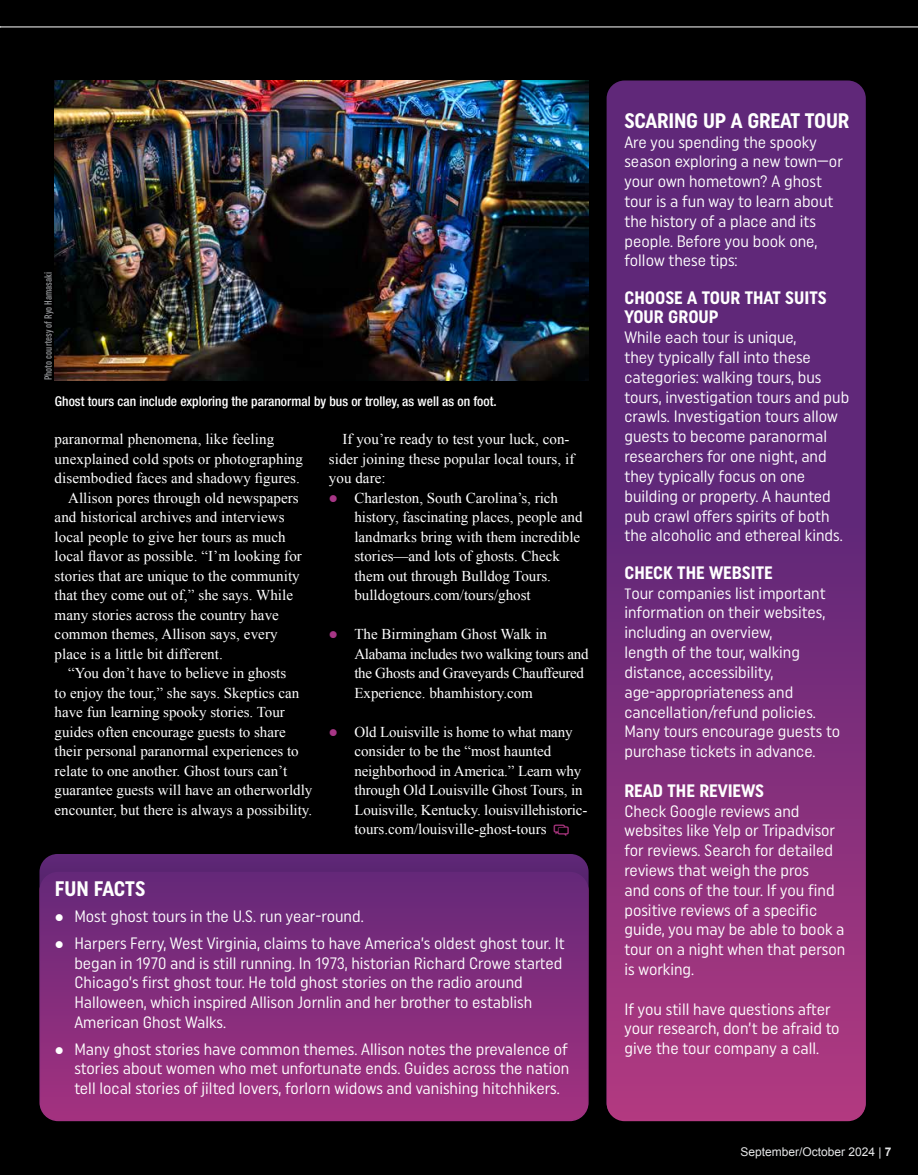
<style>
.page{position:relative;width:918px;height:1175px;background:#fff}
.page>*{position:absolute;margin:0;border:0;box-sizing:border-box;transform-origin:0 0}
.t1{font:700 21px "Uniform Condensed";letter-spacing:-.01em;color:#fff}
.t2{font:700 18px/19.5px "Uniform Condensed";color:#fff}
.t3{font:16.5px/19.8px "Uniform Condensed";color:#fff}
.t4{font:15px/19.5px "Times New Roman";color:#fff}
.t5{font:15px/19.5px "Times New Roman";letter-spacing:-.02em;color:#fff}
.t6{font:500 condensed 13.5px "Helvetica Neue LT Std";color:#fff}
.t7{font:12px "Arial";color:#e6e7e8}
.t8{font:500 extra-condensed 10.5px "Uniform";color:#939598}
.s1{color:#a73686}
.s2{font-size:15px}
.s3{font-weight:700;color:#000}
</style>
<div class="page">
<div style="left:0;top:0;width:918px;height:1174px;background:#000"></div>
<div style="left:39px;top:854px;width:550px;height:267px;background:linear-gradient(to bottom,#5e2777,#a43280);border-radius:18px"></div>
<div style="left:607px;top:80px;width:259px;height:1040px;background:#602879;border-radius:18px"></div>
<div style="left:607px;top:522px;width:259px;height:599px;background:linear-gradient(to bottom,#602879,#b23980);border-radius:18px"></div>
<hr style="left:0;top:27px;width:918px;height:1px;background:#fff">
<img style="left:55px;top:80px;width:534px;height:300px">
<p class="t8" style="left:42px;top:380px;width:109px;rotate:-90deg">Photo courtesy of Ryo Hamasaki</p>
<p class="t6" style="left:55px;top:393px;width:443px">Ghost tours can include exploring the paranormal by bus or trolley, as well as on foot.</p>
<p class="t4" style="left:55px;top:429px;width:221px">paranormal phenomena, like feeling</p>
<p class="t4" style="left:55px;top:449px;width:250px">unexplained cold spots or photographing</p>
<p class="t4" style="left:55px;top:468px;width:247px">disembodied faces and shadowy figures.</p>
<p class="t4" style="left:68px;top:488px;width:232px">Allison pores through old newspapers</p>
<p class="t4" style="left:55px;top:507px;width:231px">and historical archives and interviews</p>
<p class="t4" style="left:55px;top:527px;width:233px">local people to give her tours as much</p>
<p class="t4" style="left:55px;top:546px;width:249px">local flavor as possible. “I’m looking for</p>
<p class="t4" style="left:55px;top:566px;width:247px">stories that are unique to the community</p>
<p class="t4" style="left:55px;top:585px;width:240px">that they come out of,” she says. While</p>
<p class="t4" style="left:55px;top:605px;width:226px">many stories across the country have</p>
<p class="t4" style="left:55px;top:624px;width:225px">common themes, Allison says, every</p>
<p class="t4" style="left:55px;top:644px;width:170px">place is a little bit different.</p>
<p class="t4" style="left:68px;top:663px;width:220px">“You don’t have to believe in ghosts</p>
<p class="t4" style="left:55px;top:683px;width:246px">to enjoy the tour,” she says. Skeptics can</p>
<p class="t4" style="left:55px;top:702px;width:232px">have fun learning spooky stories. Tour</p>
<p class="t4" style="left:55px;top:722px;width:233px">guides often encourage guests to share</p>
<p class="t4" style="left:55px;top:741px;width:246px">their personal paranormal experiences to</p>
<p class="t4" style="left:55px;top:761px;width:234px">relate to one another. Ghost tours can’t</p>
<p class="t4" style="left:55px;top:780px;width:259px">guarantee guests will have an otherworldly</p>
<p class="t4" style="left:55px;top:800px;width:259px">encounter, but there is always a possibility.</p>
<p class="t4" style="left:329px;top:429px;width:247px;text-indent:14px">If you’re ready to test your luck, con&shy;sider joining these popular local tours, if you dare:</p>
<p class="t4" style="left:354px;top:488px;width:230px;text-indent:-26px"><span class="s1">●</span> Charleston, South Carolina’s, rich history, fascinating places, people and landmarks bring with them incredible stories—and lots of ghosts. Check them out through Bulldog Tours. bulldogtours.com/tours/ghost</p>
<p class="t5" style="left:354px;top:624px;width:236px;text-indent:-26px"><span class="s1">●</span> The Birmingham Ghost Walk in Alabama includes two walking tours and the Ghosts and Graveyards Chauffeured Experience. bhamhistory.com</p>
<p class="t4" style="left:354px;top:722px;width:235px;text-indent:-26px"><span class="s1">●</span> Old Louisville is home to what many consider to be the “most haunted neighborhood in America.” Learn why through Old Louisville Ghost Tours, in Louisville, Kentucky. louisvillehistoric&shy;tours.com/louisville-ghost-tours</p>
<p class="t1" style="left:55px;top:875px;width:92px">FUN FACTS</p>
<p class="t3" style="left:55px;top:906px;width:310px">● Most ghost tours in the U.S. run year-round.</p>
<p class="t3" style="left:74px;top:932px;width:492px;text-indent:-20px">● Harpers Ferry, West Virginia, claims to have America’s oldest ghost tour. It began in 1970 and is still running. In 1973, historian Richard Crowe started Chicago’s first ghost tour. He told ghost stories on the radio around Halloween, which inspired Allison Jornlin and her brother to establish American Ghost Walks.</p>
<p class="t3" style="left:74px;top:1038px;width:497px;text-align:justify;text-indent:-20px">● Many ghost stories have common themes. Allison notes the prevalence of stories about women who met unfortunate ends. Guides across the nation tell local stories of jilted lovers, forlorn widows and vanishing hitchhikers.</p>
<p class="t1" style="left:624px;top:108px;width:226px">SCARING UP A GREAT TOUR</p>
<p class="t3" style="left:624px;top:132px;width:220px">Are you spending the spooky season exploring a new town—or your own hometown? A ghost tour is a fun way to learn about the history of a place and its people. Before you book one, follow these tips:</p>
<p class="t2" style="left:624px;top:287px;width:204px">CHOOSE A TOUR THAT SUITS<br>YOUR GROUP</p>
<p class="t3" style="left:624px;top:327px;width:226px">While each tour is unique,<br>they typically fall into these categories: walking tours, bus tours, investigation tours and pub crawls. Investigation tours allow guests to become paranormal researchers for one night, and they typically focus on one building or property. A haunted pub crawl offers spirits of both the alcoholic and ethereal kinds.</p>
<p class="t2" style="left:624px;top:562px;width:150px">CHECK THE WEBSITE</p>
<p class="t3" style="left:624px;top:582px;width:217px"><span class="s2">T</span>our companies list important information on their websites, including an overview,<br>length of the tour, walking distance, accessibility, age-appropriateness and cancellation/refund policies.<br>Many tours encourage guests to purchase tickets in advance.</p>
<p class="t2" style="left:624px;top:780px;width:141px">READ THE REVIEWS</p>
<p class="t3" style="left:624px;top:800px;width:222px">Check Google reviews and websites like Yelp or Tripadvisor for reviews. Search for detailed reviews that weigh the pros<br>and cons of the tour. If you find positive reviews of a specific guide, you may be able to book a tour on a night when that person is working.</p>
<p class="t3" style="left:624px;top:998px;width:217px">If you still have questions after your research, don’t be afraid to give the tour company a call.</p>
<p class="t7" style="left:740px;top:1144px;width:152px">September/October 2024 | <span class="s3">7</span></p>
</div>
